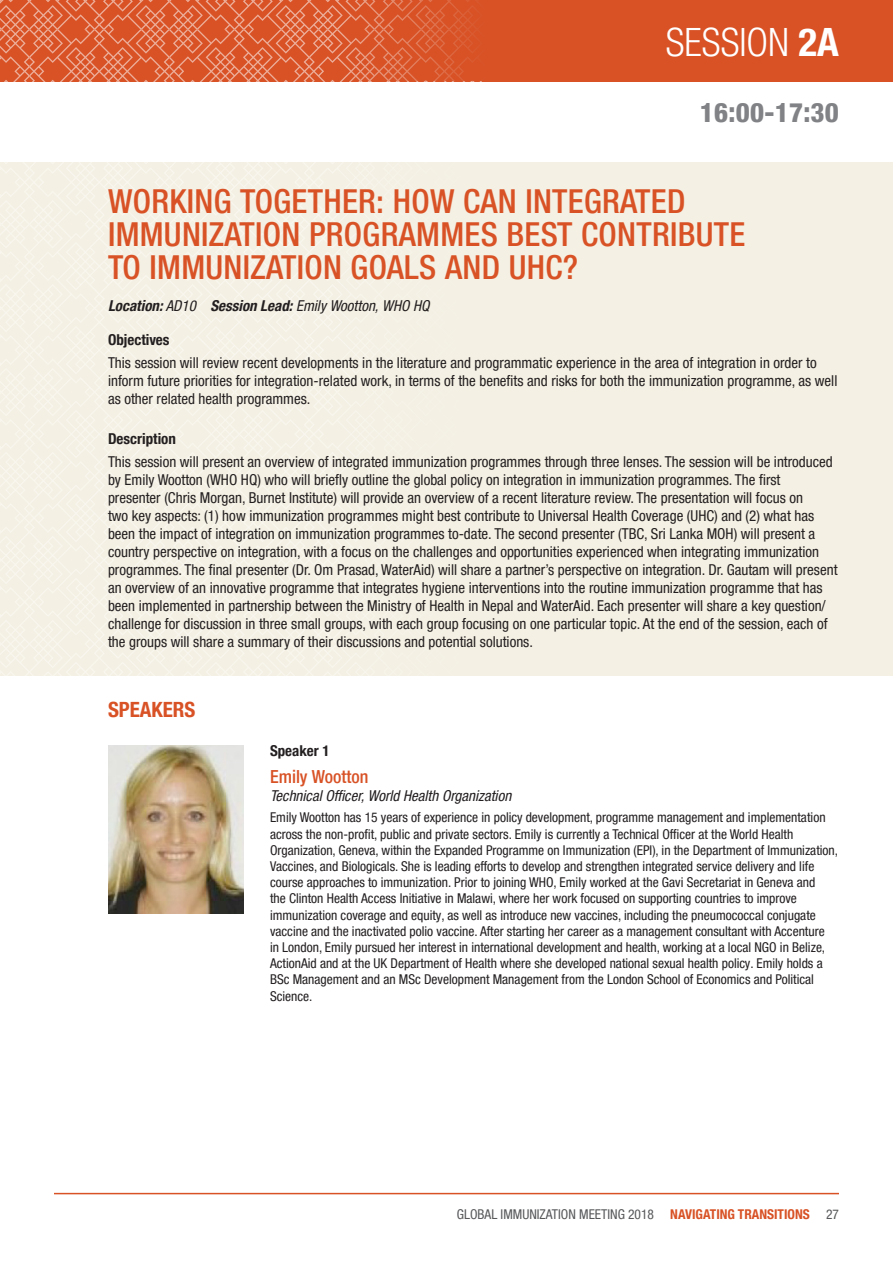
<style>
.page{position:relative;width:893px;height:1263px;background:#fff}
.page>*{position:absolute;margin:0;border:0;box-sizing:border-box;transform-origin:0 0}
.t1{font:300 condensed 39px "Helvetica Neue LTW1 G";color:#fff}
.body_copy{font:500 condensed 33px/33px "Helvetica Neue LTW1 G";letter-spacing:.01em;color:#d85226}
.blue_intro{font:800 condensed 27px "Helvetica Neue LTW1 G";letter-spacing:.01em;color:#808285}
.body_copy-2{font:700 condensed 21px "Helvetica Neue LTW1 G";color:#d85226}
.body_copy-3{font:500 condensed 18px "Helvetica Neue LTW1 G";color:#d85226}
.body_copy-4{font:condensed 15px/18px "Helvetica Neue LTW1 G";color:#231f20}
.body_copy-5{font:italic condensed 15px "Helvetica Neue LTW1 G";color:#231f20}
.body_copy-6{font:700 condensed 15px "Helvetica Neue LTW1 G";color:#231f20}
.body_copy-7{font:condensed 13.5px/16.2px "Helvetica Neue LTW1 G";color:#231f20}
.t2{font:condensed 13.5px "Helvetica Neue LTW1 G";color:#57585a}
.s1{font-weight:700}
.s2{font-weight:700;color:#d85226}
</style>
<div class="page">
<div style="left:0;top:0;width:893px;height:81px;background:#d85226"></div>
<svg style="left:0;top:0;width:340px;height:81px"></svg>
<hr style="left:54px;top:1193px;width:785px;height:1px;background:#d85226">
<svg style="left:340px;top:0;width:133px;height:81px"></svg>
<div style="left:0;top:162px;width:893px;height:513px;background:#f4f0e3"></div>
<svg style="left:0;top:162px;width:340px;height:513px"></svg>
<img style="left:108px;top:745px;width:135px;height:169px">
<p class="t1" style="left:666px;top:20px;width:175px">SESSION <span class="s1">2A</span></p>
<p class="blue_intro" style="left:700px;top:96px;width:141px">16:00-17:30</p>
<p class="body_copy" style="left:108px;top:185px;width:639px">WORKING TOGETHER: HOW CAN INTEGRATED<br>IMMUNIZATION PROGRAMMES BEST CONTRIBUTE<br>TO IMMUNIZATION GOALS AND UHC?</p>
<p class="body_copy-5" style="left:108px;top:297px;width:323px"><span class="s1">Location:</span> AD10 <span class="s1">Session Lead:</span> Emily Wootton, WHO HQ</p>
<p class="body_copy-6" style="left:108px;top:330px;width:63px">Objectives</p>
<p class="body_copy-4" style="left:108px;top:354px;width:731px">This session will review recent developments in the literature and programmatic experience in the area of integration in order to inform future priorities for integration-related work, in terms of the benefits and risks for both the immunization programme, as well as other related health programmes.</p>
<p class="body_copy-6" style="left:108px;top:429px;width:69px">Description</p>
<p class="body_copy-4" style="left:108px;top:453px;width:731px">This session will present an overview of integrated immunization programmes through three lenses. The session will be introduced by Emily Wootton (WHO HQ) who will briefly outline the global policy on integration in immunization programmes. The first<br>presenter (Chris Morgan, Burnet Institute) will provide an overview of a recent literature review. The presentation will focus on<br>two key aspects: (1) how immunization programmes might best contribute to Universal Health Coverage (UHC) and (2) what has been the impact of integration on immunization programmes to-date. The second presenter (TBC, Sri Lanka MOH) will present a country perspective on integration, with a focus on the challenges and opportunities experienced when integrating immunization programmes. The final presenter (Dr. Om Prasad, WaterAid) will share a partner’s perspective on integration. Dr. Gautam will present an overview of an innovative programme that integrates hygiene interventions into the routine immunization programme that has been implemented in partnership between the Ministry of Health in Nepal and WaterAid. Each presenter will share a key question/ challenge for discussion in three small groups, with each group focusing on one particular topic. At the end of the session, each of the groups will share a summary of their discussions and potential solutions.</p>
<p class="body_copy-2" style="left:108px;top:697px;width:89px">SPEAKERS</p>
<p class="body_copy-6" style="left:270px;top:741px;width:61px">Speaker 1</p>
<p class="body_copy-3" style="left:270px;top:765px;width:100px">Emily Wootton</p>
<p class="body_copy-5" style="left:270px;top:787px;width:243px">Technical Officer, World Health Organization</p>
<p class="body_copy-7" style="left:270px;top:809px;width:570px">Emily Wootton has 15 years of experience in policy development, programme management and implementation across the non-profit, public and private sectors. Emily is currently a Technical Officer at the World Health Organization, Geneva, within the Expanded Programme on Immunization (EPI), in the Department of Immunization, Vaccines, and Biologicals. She is leading efforts to develop and strengthen integrated service delivery and life course approaches to immunization. Prior to joining WHO, Emily worked at the Gavi Secretariat in Geneva and<br>the Clinton Health Access Initiative in Malawi, where her work focused on supporting countries to improve immunization coverage and equity, as well as introduce new vaccines, including the pneumococcal conjugate vaccine and the inactivated polio vaccine. After starting her career as a management consultant with Accenture<br>in London, Emily pursued her interest in international development and health, working at a local NGO in Belize, ActionAid and at the UK Department of Health where she developed national sexual health policy. Emily holds a BSc Management and an MSc Development Management from the London School of Economics and Political Science.</p>
<p class="t2" style="left:457px;top:1206px;width:384px">GLOBAL IMMUNIZATION MEETING 2018 <span class="s2">NAVIGATING TRANSITIONS</span> 27</p>
</div>
